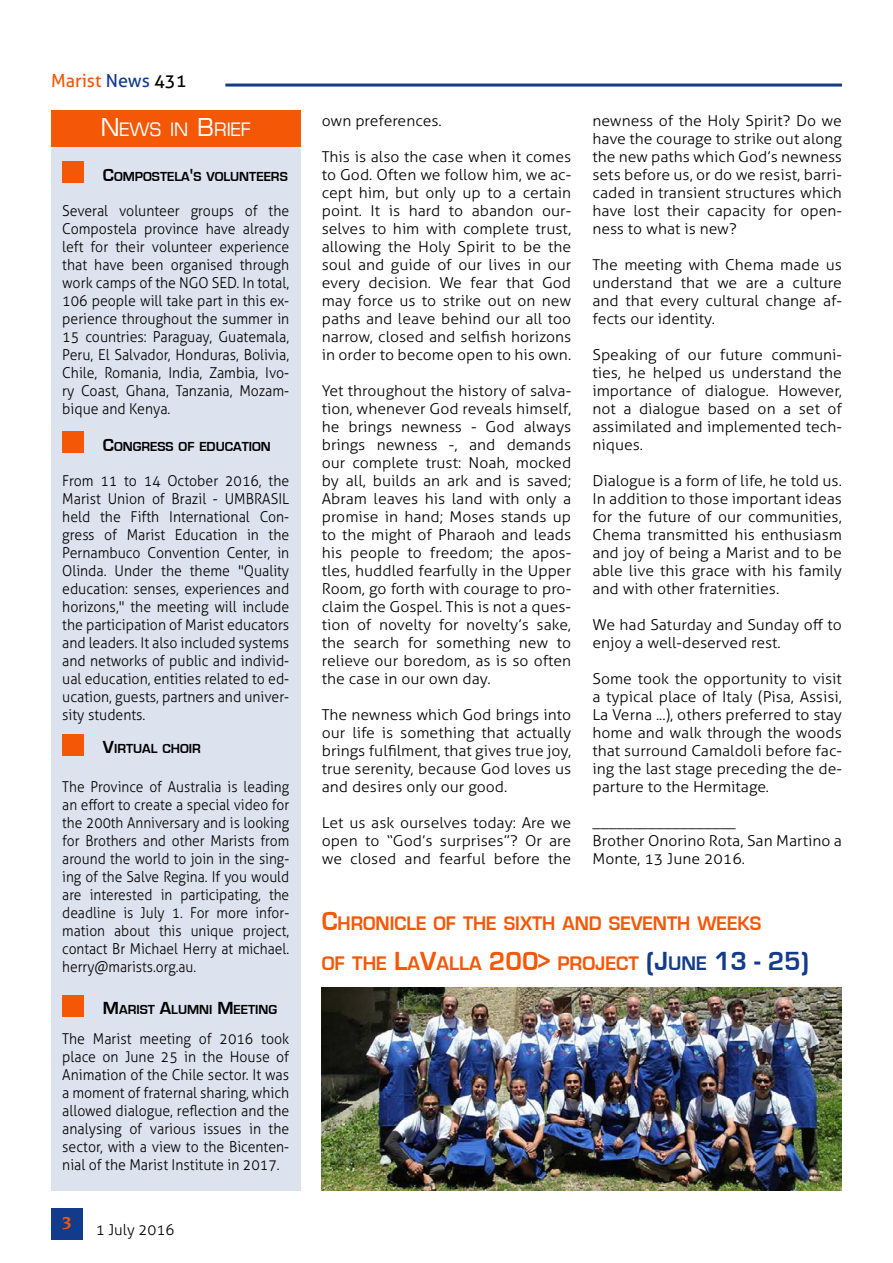
<style>
.page{position:relative;width:893px;height:1263px;background:#fff}
.page>*{position:absolute;margin:0;border:0;box-sizing:border-box;transform-origin:0 0}
.t1{font:700 20.25px/39.8px "Eurostile";color:#f45706;scale:.95 1}
.t2{font:18px "Aller";color:#f45706}
.t3{font:18px "Eurostile";color:#fff}
.t4{font:700 18px "Novarese IT Cby BT";color:#f45706}
.t5{font:300 15px/18px "Aller";color:#000;text-align:justify;scale:1.05 1}
.t6{font:300 15px/18px "Aller";color:#000;text-align:justify;scale:.94 1}
.t7{font:300 15px/18px "Aller";color:#000;text-align:justify;scale:.92 1}
.t8{font:300 15px "Aller";color:#000}
.t9{font:700 13.5px "Eurostile";color:#000}
.s1{color:#123b8b}
.s2{color:#000}
.s3{font-size:24px}
.s4{font-size:18px}
.s5{font-size:27px}
.s6{font-size:27px;color:#123b8b}
</style>
<div class="page">
<hr style="left:225px;top:84px;width:617px;height:3px;background:#123b8b">
<div style="left:51px;top:1208px;width:32px;height:31px;background:#123b8b"></div>
<div style="left:51px;top:147px;width:249px;height:1044px;background:#dce2ee"></div>
<div style="left:62px;top:161px;width:22px;height:22px;background:#f45706"></div>
<div style="left:51px;top:111px;width:249px;height:36px;background:#f45706"></div>
<div style="left:62px;top:432px;width:22px;height:21px;background:#f45706"></div>
<div style="left:62px;top:734px;width:22px;height:21px;background:#f45706"></div>
<div style="left:62px;top:995px;width:22px;height:21px;background:#f45706"></div>
<img style="left:322px;top:988px;width:520px;height:203px">
<p class="t2" style="left:51px;top:69px;width:137px">Marist <span class="s1">News</span> <span class="s2">431</span></p>
<p class="t3" style="left:101px;top:118px;width:152px"><span class="s3">N</span>EWS IN <span class="s3">B</span>RIEF</p>
<p class="t9" style="left:103px;top:169px;width:186px"><span class="s4">C</span>OMPOSTELA<span class="s4">'</span>S VOLUNTEERS</p>
<p class="t6" style="left:62px;top:202px;width:243px">Several volunteer groups of the Compostela province have already left for their volunteer experience that have been organised through work camps of the NGO SED. In total, 106 people will take part in this ex&shy;perience throughout the summer in 15 countries: Paraguay, Guatemala, Peru, El Salvador, Honduras, Bolivia, Chile, Romania, India, Zambia, Ivo&shy;ry Coast, Ghana, Tanzania, Mozam&shy;bique and Kenya.</p>
<p class="t9" style="left:103px;top:439px;width:168px"><span class="s4">C</span>ONGRESS OF EDUCATION</p>
<p class="t6" style="left:62px;top:472px;width:243px">From 11 to 14 October 2016, the Marist Union of Brazil - UMBRASIL held the Fifth International Con&shy;gress of Marist Education in the Pernambuco Convention Center, in Olinda. Under the theme "Quality education: senses, experiences and horizons," the meeting will include the participation of Marist educators and leaders. It also included systems and networks of public and individ&shy;ual education, entities related to ed&shy;ucation, guests, partners and univer&shy;sity students.</p>
<p class="t9" style="left:103px;top:741px;width:99px"><span class="s4">V</span>IRTUAL CHOIR</p>
<p class="t7" style="left:62px;top:778px;width:248px">The Province of Australia is leading an effort to create a special video for the 200th Anniversary and is looking for Brothers and other Marists from around the world to join in the sing&shy;ing of the Salve Regina. If you would are interested in participating, the deadline is July 1. For more infor&shy;mation about this unique project, contact Br Michael Herry at michael. herry@marists.org.au.</p>
<p class="t9" style="left:103px;top:1002px;width:166px"><span class="s4">M</span>ARIST <span class="s4">A</span>LUMN I <span class="s4">M</span>EETING</p>
<p class="t6" style="left:62px;top:1030px;width:243px">The Marist meeting of 2016 took place on June 25 in the House of Animation of the Chile sector. It was a moment of fraternal sharing, which allowed dialogue, reflection and the analysing of various issues in the sector, with a view to the Bicenten&shy;nial of the Marist Institute in 2017.</p>
<p class="t4" style="left:62px;top:1212px;width:12px">3</p>
<p class="t8" style="left:96px;top:1220px;width:80px">1 July 2016</p>
<p class="t5" style="left:322px;top:112px;width:116px">own preferences.</p>
<p class="t5" style="left:322px;top:148px;width:239px">This is also the case when it comes to God. Often we follow him, we ac&shy;cept him, but only up to a certain point. It is hard to abandon our&shy;selves to him with complete trust, allowing the Holy Spirit to be the soul and guide of our lives in our every decision. We fear that God may force us to strike out on new paths and leave behind our all too narrow, closed and selfish horizons in order to become open to his own.</p>
<p class="t5" style="left:322px;top:382px;width:239px">Yet throughout the history of salva&shy;tion, whenever God reveals himself, he brings newness - God always brings newness -, and demands our complete trust: Noah, mocked by all, builds an ark and is saved; Abram leaves his land with only a promise in hand; Moses stands up to the might of Pharaoh and leads his people to freedom; the apos&shy;tles, huddled fearfully in the Upper Room, go forth with courage to pro&shy;claim the Gospel. This is not a ques&shy;tion of novelty for novelty’s sake, the search for something new to relieve our boredom, as is so often the case in our own day.</p>
<p class="t5" style="left:322px;top:706px;width:239px">The newness which God brings into our life is something that actually brings fulfilment, that gives true joy, true serenity, because God loves us and desires only our good.</p>
<p class="t5" style="left:322px;top:814px;width:239px">Let us ask ourselves today: Are we open to “God’s surprises”? Or are we closed and fearful before the</p>
<p class="t5" style="left:592px;top:112px;width:239px">newness of the Holy Spirit? Do we have the courage to strike out along the new paths which God’s newness sets before us, or do we resist, barri&shy;caded in transient structures which have lost their capacity for open&shy;ness to what is new?</p>
<p class="t5" style="left:592px;top:256px;width:239px">The meeting with Chema made us understand that we are a culture and that every cultural change af&shy;fects our identity.</p>
<p class="t5" style="left:592px;top:346px;width:239px">Speaking of our future communi&shy;ties, he helped us understand the importance of dialogue. However, not a dialogue based on a set of assimilated and implemented tech&shy;niques.</p>
<p class="t5" style="left:592px;top:472px;width:239px">Dialogue is a form of life, he told us.<br>In addition to those important ideas for the future of our communities, Chema transmitted his enthusiasm and joy of being a Marist and to be able live this grace with his family and with other fraternities.</p>
<p class="t5" style="left:592px;top:616px;width:239px">We had Saturday and Sunday off to enjoy a well-deserved rest.</p>
<p class="t5" style="left:592px;top:670px;width:239px">Some took the opportunity to visit a typical place of Italy (Pisa, Assisi, La Verna ...), others preferred to stay home and walk through the woods that surround Camaldoli before fac&shy;ing the last stage preceding the de&shy;parture to the Hermitage.</p>
<p class="t5" style="left:592px;top:814px;width:239px;text-align:left">__________________<br>Brother Onorino Rota, San Martino a<br>Monte, 13 June 2016.</p>
<h1 class="t1" style="left:322px;top:904px;width:514px"><span class="s5">C</span>HRONICLE OF THE SIXTH AND SEVENTH WEEKS<br>OF THE <span class="s5">L</span>A<span class="s5">V</span>ALLA <span class="s5">200&gt;</span> PROJECT <span class="s6">(J</span><span class="s1">UNE</span> <span class="s6">13 - 25)</span></h1>
</div>
